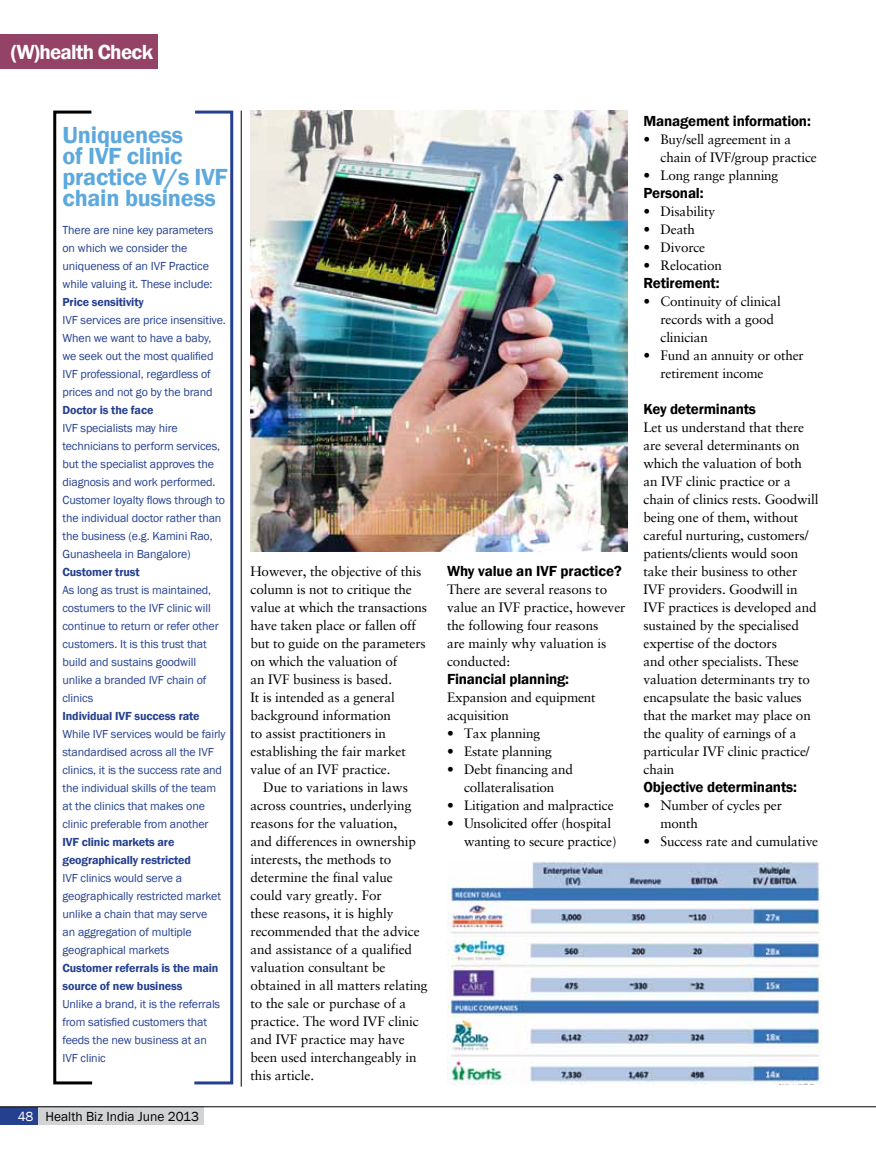
<style>
.page{position:relative;width:876px;height:1161px;background:#fff}
.page>*{position:absolute;margin:0;border:0;box-sizing:border-box;transform-origin:0 0}
.t1{font:600 24px/21px "Franklin Gothic";letter-spacing:-.01em;color:#5da9dd}
.t2{font:600 21px "Franklin Gothic";letter-spacing:-.035em;color:#fff}
.t3{font:600 15px "Franklin Gothic";letter-spacing:-.01em;color:#000}
.t4{font:13.5px/18px "Sabon Greek";letter-spacing:-.01em;color:#000}
.t5{font:13.5px "Franklin Gothic";color:#000}
.t6{font:12px/18px "Franklin Gothic";letter-spacing:-.01em;color:#25408f}
.t7{font:600 12px/18px "Franklin Gothic";letter-spacing:-.01em;color:#25408f}
.s1{color:#fff}
</style>
<div class="page">
<div style="left:38px;top:1107px;width:165px;height:18px;background:#d1d3d4"></div>
<div style="left:0;top:1107px;width:38px;height:18px;background:#25408f"></div>
<hr style="left:0;top:1106px;width:876px;height:1px;background:#000">
<hr style="left:241px;top:111px;width:1px;height:975px;background:#000">
<img style="left:447px;top:861px;width:375px;height:224px">
<div style="left:0;top:35px;width:157px;height:34px;background:#944265"></div>
<svg style="left:53px;top:110px;width:40px;height:975px"></svg>
<svg style="left:194px;top:110px;width:40px;height:975px"></svg>
<img style="left:250px;top:111px;width:377px;height:441px">
<h2 class="t2" style="left:11px;top:39px;width:144px">(W)health Check</h2>
<h1 class="t1" style="left:63px;top:124px;width:167px">Uniqueness<br>of IVF clinic practice V/s IVF chain business</h1>
<p class="t6" style="left:63px;top:221px;width:153px">There are nine key parameters on which we consider the uniqueness of an IVF Practice while valuing it. These include:</p>
<p class="t7" style="left:63px;top:293px;width:83px">Price sensitivity</p>
<p class="t6" style="left:63px;top:311px;width:165px">IVF services are price insensitive.<br>When we want to have a baby, we seek out the most qualified<br>IVF professional, regardless of prices and not go by the brand</p>
<p class="t7" style="left:63px;top:401px;width:92px">Doctor is the face</p>
<p class="t6" style="left:63px;top:419px;width:164px">IVF specialists may hire technicians to perform services, but the specialist approves the diagnosis and work performed.<br>Customer loyalty flows through to the individual doctor rather than the business (e.g. Kamini Rao,<br>Gunasheela in Bangalore)</p>
<p class="t7" style="left:63px;top:563px;width:79px">Customer trust</p>
<p class="t6" style="left:63px;top:581px;width:158px">As long as trust is maintained, costumers to the IVF clinic will continue to return or refer other customers. It is this trust that build and sustains goodwill unlike a branded IVF chain of clinics</p>
<p class="t7" style="left:63px;top:707px;width:139px">Individual IVF success rate</p>
<p class="t6" style="left:63px;top:725px;width:164px">While IVF services would be fairly standardised across all the IVF clinics, it is the success rate and the individual skills of the team at the clinics that makes one clinic preferable from another</p>
<p class="t7" style="left:63px;top:833px;width:130px">IVF clinic markets are geographically restricted</p>
<p class="t6" style="left:63px;top:869px;width:160px">IVF clinics would serve a geographically restricted market unlike a chain that may serve an aggregation of multiple geographical markets</p>
<p class="t7" style="left:63px;top:959px;width:157px">Customer referrals is the main source of new business</p>
<p class="t6" style="left:63px;top:995px;width:159px">Unlike a brand, it is the referrals from satisfied customers that feeds the new business at an<br>IVF clinic</p>
<p class="t5" style="left:18px;top:1108px;width:183px"><span class="s1">48</span> Health Biz India June 2013</p>
<p class="t4" style="left:250px;top:562px;width:178px">However, the objective of this column is not to critique the value at which the transactions have taken place or fallen off but to guide on the parameters on which the valuation of<br>an IVF business is based.<br>It is intended as a general background information<br>to assist practitioners in establishing the fair market value of an IVF practice.</p>
<p class="t4" style="left:250px;top:778px;width:179px;text-indent:13px">Due to variations in laws across countries, underlying reasons for the valuation,<br>and differences in ownership interests, the methods to determine the final value could vary greatly. For<br>these reasons, it is highly recommended that the advice and assistance of a qualified valuation consultant be obtained in all matters relating to the sale or purchase of a practice. The word IVF clinic and IVF practice may have been used interchangeably in this article.</p>
<p class="t3" style="left:447px;top:562px;width:176px">Why value an IVF practice?</p>
<p class="t4" style="left:447px;top:580px;width:180px">There are several reasons to value an IVF practice, however the following four reasons<br>are mainly why valuation is conducted:</p>
<p class="t3" style="left:447px;top:670px;width:124px">Financial planning:</p>
<p class="t4" style="left:447px;top:688px;width:150px">Expansion and equipment acquisition</p>
<p class="t4" style="left:447px;top:724px;width:95px">• Tax planning</p>
<p class="t4" style="left:447px;top:742px;width:106px">• Estate planning</p>
<p class="t4" style="left:447px;top:760px;width:128px;text-align:center">• Debt financing and collateralisation</p>
<p class="t4" style="left:447px;top:796px;width:168px">• Litigation and malpractice</p>
<p class="t4" style="left:464px;top:814px;width:154px;text-indent:-17px">• Unsolicited offer (hospital wanting to secure practice)</p>
<p class="t3" style="left:643px;top:112px;width:169px">Management information:</p>
<p class="t4" style="left:660px;top:130px;width:158px;text-indent:-17px">• Buy/sell agreement in a chain of IVF/group practice</p>
<p class="t4" style="left:643px;top:166px;width:136px">• Long range planning</p>
<p class="t3" style="left:643px;top:184px;width:62px">Personal:</p>
<p class="t4" style="left:643px;top:202px;width:73px">• Disability</p>
<p class="t4" style="left:643px;top:220px;width:53px">• Death</p>
<p class="t4" style="left:643px;top:238px;width:63px">• Divorce</p>
<p class="t4" style="left:643px;top:256px;width:80px">• Relocation</p>
<p class="t3" style="left:643px;top:274px;width:78px">Retirement:</p>
<p class="t4" style="left:660px;top:292px;width:122px;text-indent:-17px">• Continuity of clinical records with a good clinician</p>
<p class="t4" style="left:660px;top:346px;width:145px;text-indent:-17px">• Fund an annuity or other retirement income</p>
<p class="t3" style="left:643px;top:400px;width:114px">Key determinants</p>
<p class="t4" style="left:643px;top:418px;width:177px">Let us understand that there are several determinants on which the valuation of both an IVF clinic practice or a chain of clinics rests. Goodwill being one of them, without careful nurturing, customers/ patients/clients would soon take their business to other<br>IVF providers. Goodwill in<br>IVF practices is developed and sustained by the specialised expertise of the doctors<br>and other specialists. These valuation determinants try to encapsulate the basic values that the market may place on the quality of earnings of a particular IVF clinic practice/ chain</p>
<p class="t3" style="left:643px;top:778px;width:155px">Objective determinants:</p>
<p class="t4" style="left:660px;top:796px;width:123px;text-indent:-17px">• Number of cycles per month</p>
<p class="t4" style="left:643px;top:832px;width:176px">• Success rate and cumulative</p>
</div>
